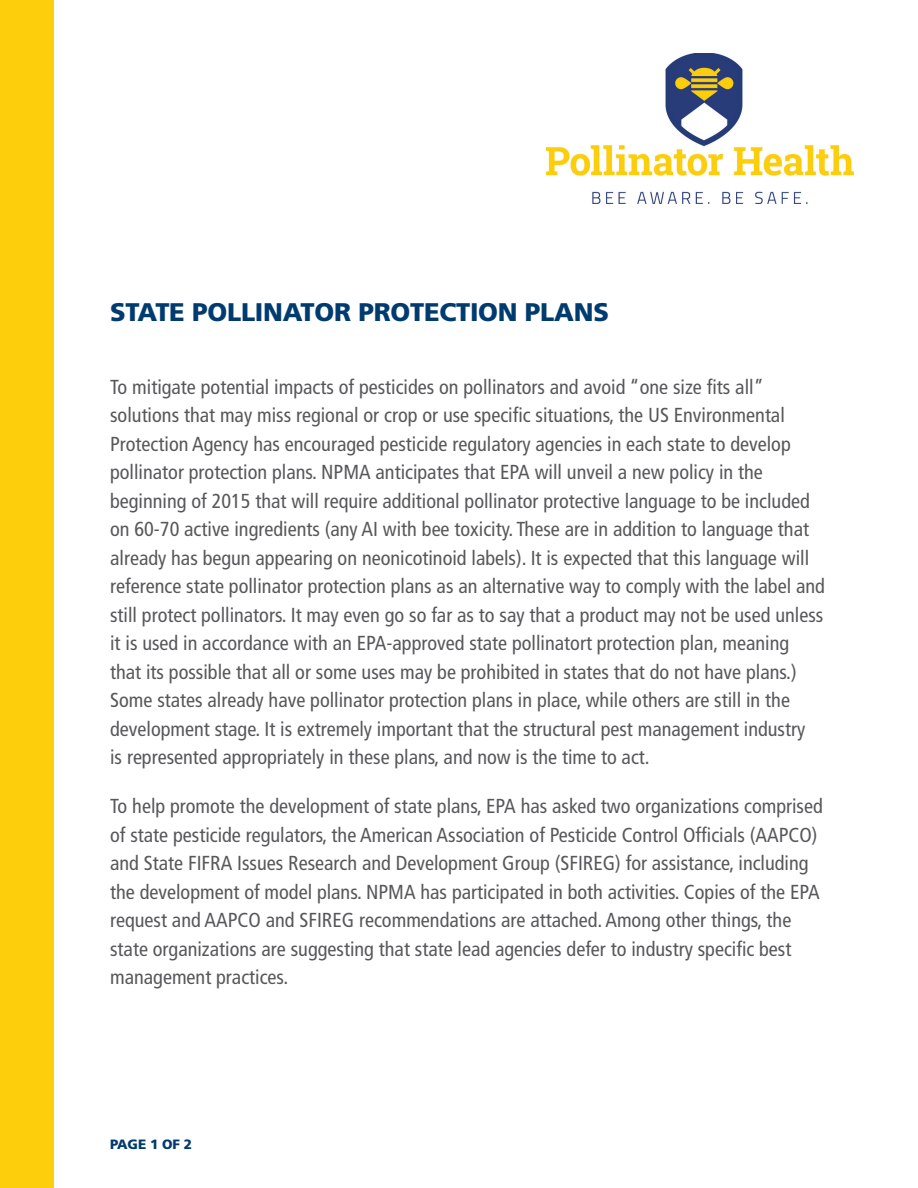
<style>
.page{position:relative;width:918px;height:1188px;background:#fff}
.page>*{position:absolute;margin:0;border:0;box-sizing:border-box;transform-origin:0 0}
.t1{font:900 25.5px "Frutiger LT Std";letter-spacing:-.01em;color:#003b70}
.t2{font:condensed 20.25px/28.5px "Frutiger LT Std";color:#57585a}
.t3{font:900 13.5px "Frutiger LT Std";letter-spacing:-.01em;color:#003b70}
</style>
<div class="page">
<div style="left:1px;top:0;width:53px;height:1188px;background:#fcce0c"></div>
<img style="left:546px;top:54px;width:307px;height:149px">
<p class="t1" style="left:110px;top:297px;width:500px">STATE POLLINATOR PROTECTION PLANS</p>
<p class="t2" style="left:110px;top:373px;width:716px">To mitigate potential impacts of pesticides on pollinators and avoid “one size fits all” solutions that may miss regional or crop or use specific situations, the US Environmental Protection Agency has encouraged pesticide regulatory agencies in each state to develop pollinator protection plans. NPMA anticipates that EPA will unveil a new policy in the beginning of 2015 that will require additional pollinator protective language to be included on 60-70 active ingredients (any AI with bee toxicity. These are in addition to language that already has begun appearing on neonicotinoid labels). It is expected that this language will reference state pollinator protection plans as an alternative way to comply with the label and still protect pollinators. It may even go so far as to say that a product may not be used unless it is used in accordance with an EPA-approved state pollinatort protection plan, meaning that its possible that all or some uses may be prohibited in states that do not have plans.)<br>Some states already have pollinator protection plans in place, while others are still in the development stage. It is extremely important that the structural pest management industry<br>is represented appropriately in these plans, and now is the time to act.</p>
<p class="t2" style="left:110px;top:792px;width:714px">To help promote the development of state plans, EPA has asked two organizations comprised of state pesticide regulators, the American Association of Pesticide Control Officials (AAPCO) and State FIFRA Issues Research and Development Group (SFIREG) for assistance, including the development of model plans. NPMA has participated in both activities. Copies of the EPA request and AAPCO and SFIREG recommendations are attached. Among other things, the state organizations are suggesting that state lead agencies defer to industry specific best management practices.</p>
<p class="t3" style="left:110px;top:1136px;width:84px">PAGE 1 OF 2</p>
</div>
